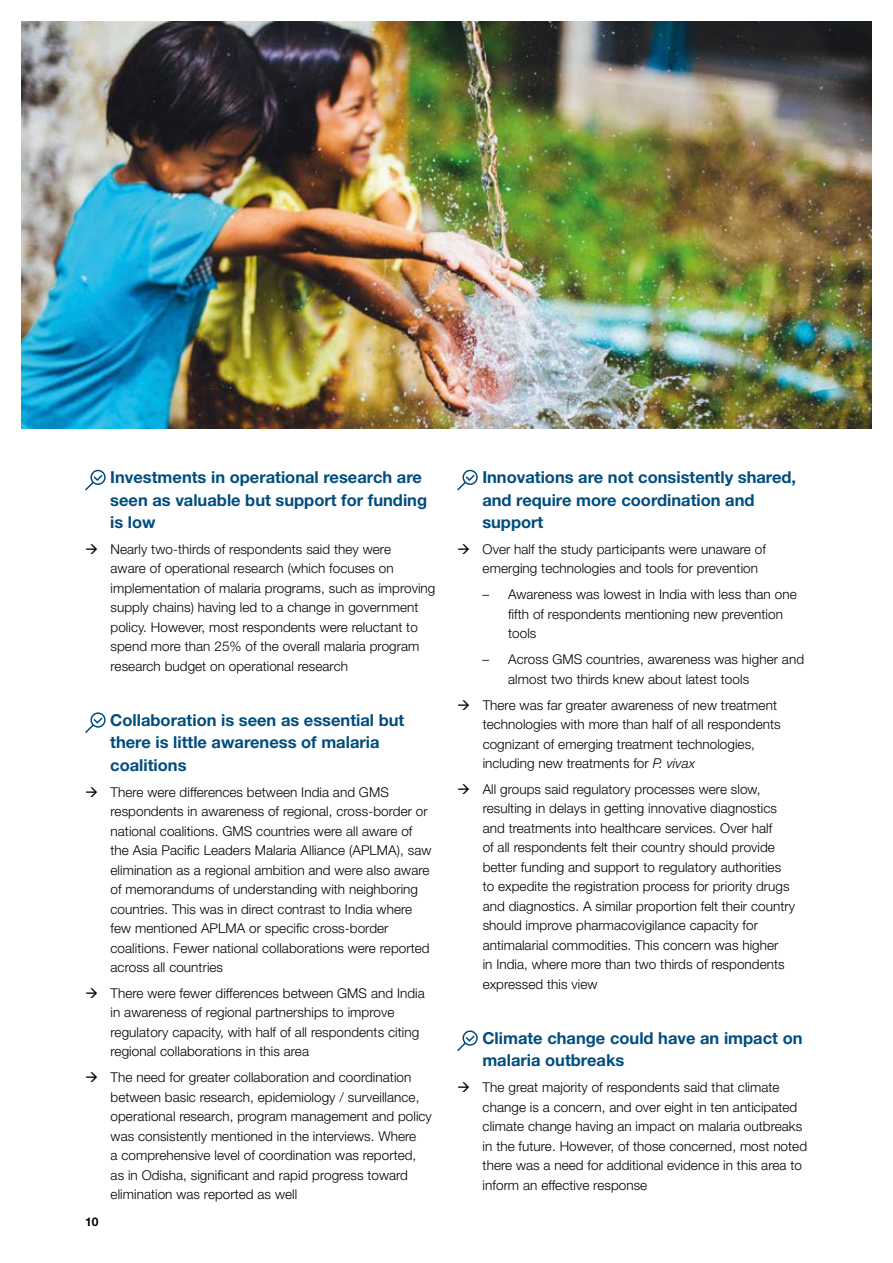
<style>
.page{position:relative;width:893px;height:1263px;background:#fff}
.page>*{position:absolute;margin:0;border:0;box-sizing:border-box;transform-origin:0 0}
.t1{font:700 16.5px/22.5px "Helvetica Neue";color:#004d7d}
.t2{font:300 13.5px/19.5px "Helvetica Neue";letter-spacing:.005em;color:#000}
.t3{font:700 12px "Helvetica Neue";color:#000}
.s1{font-style:italic}
</style>
<div class="page">
<div style="left:90px;top:470px;width:16px;height:15px;border:2px solid #004d7d;border-radius:50%"></div>
<svg style="left:85px;top:473px;width:19px;height:18px"></svg>
<div style="left:90px;top:712px;width:16px;height:16px;border:2px solid #004d7d;border-radius:50%"></div>
<svg style="left:85px;top:716px;width:19px;height:17px"></svg>
<div style="left:462px;top:470px;width:16px;height:15px;border:2px solid #004d7d;border-radius:50%"></div>
<svg style="left:457px;top:473px;width:19px;height:18px"></svg>
<div style="left:462px;top:1030px;width:16px;height:16px;border:2px solid #004d7d;border-radius:50%"></div>
<svg style="left:457px;top:1034px;width:19px;height:18px"></svg>
<img style="left:21px;top:21px;width:851px;height:407px">
<p class="t3" style="left:85px;top:1214px;width:15px">10</p>
<p class="t1" style="left:110px;top:465px;width:318px">Investments in operational research are seen as valuable but support for funding is low</p>
<p class="t2" style="left:111px;top:539px;width:326px">Nearly two-thirds of respondents said they were<br>aware of operational research (which focuses on implementation of malaria programs, such as improving supply chains) having led to a change in government policy. However, most respondents were reluctant to spend more than 25% of the overall malaria program research budget on operational research</p>
<p class="t1" style="left:110px;top:708px;width:296px">Collaboration is seen as essential but there is little awareness of malaria coalitions</p>
<p class="t2" style="left:111px;top:782px;width:322px">There were differences between India and GMS respondents in awareness of regional, cross-border or national coalitions. GMS countries were all aware of the Asia Pacific Leaders Malaria Alliance (APLMA), saw elimination as a regional ambition and were also aware of memorandums of understanding with neighboring countries. This was in direct contrast to India where few mentioned APLMA or specific cross-border coalitions. Fewer national collaborations were reported across all countries</p>
<p class="t2" style="left:111px;top:983px;width:316px">There were fewer differences between GMS and India in awareness of regional partnerships to improve regulatory capacity, with half of all respondents citing regional collaborations in this area</p>
<p class="t2" style="left:111px;top:1067px;width:323px">The need for greater collaboration and coordination between basic research, epidemiology / surveillance, operational research, program management and policy was consistently mentioned in the interviews. Where<br>a comprehensive level of coordination was reported, as in Odisha, significant and rapid progress toward elimination was reported as well</p>
<p class="t1" style="left:482px;top:465px;width:315px">Innovations are not consistently shared, and require more coordination and support</p>
<p class="t2" style="left:483px;top:539px;width:285px">Over half the study participants were unaware of emerging technologies and tools for prevention</p>
<p class="t2" style="left:508px;top:584px;width:290px;text-indent:-26px">– Awareness was lowest in India with less than one fifth of respondents mentioning new prevention tools</p>
<p class="t2" style="left:508px;top:649px;width:297px;text-indent:-26px">– Across GMS countries, awareness was higher and almost two thirds knew about latest tools</p>
<p class="t2" style="left:483px;top:695px;width:299px">There was far greater awareness of new treatment technologies with more than half of all respondents cognizant of emerging treatment technologies, including new treatments for <span class="s1">P. vivax</span></p>
<p class="t2" style="left:483px;top:779px;width:314px">All groups said regulatory processes were slow, resulting in delays in getting innovative diagnostics and treatments into healthcare services. Over half<br>of all respondents felt their country should provide better funding and support to regulatory authorities to expedite the registration process for priority drugs and diagnostics. A similar proportion felt their country should improve pharmacovigilance capacity for antimalarial commodities. This concern was higher<br>in India, where more than two thirds of respondents expressed this view</p>
<p class="t1" style="left:482px;top:1026px;width:322px">Climate change could have an impact on malaria outbreaks</p>
<p class="t2" style="left:483px;top:1077px;width:326px">The great majority of respondents said that climate change is a concern, and over eight in ten anticipated climate change having an impact on malaria outbreaks in the future. However, of those concerned, most noted there was a need for additional evidence in this area to inform an effective response</p>
</div>
